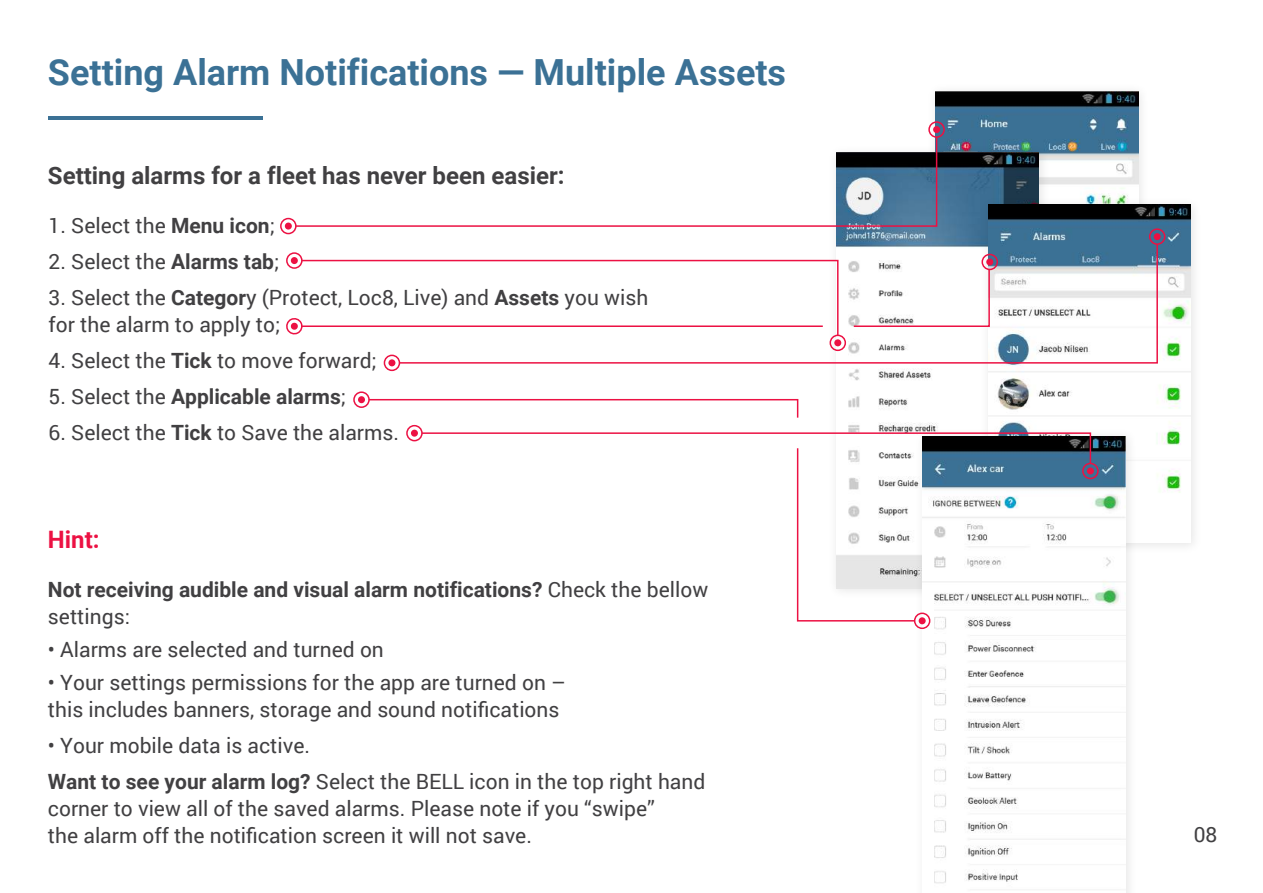
<style>
.page{position:relative;width:1263px;height:893px;background:#fff}
.page>*{position:absolute;margin:0;border:0;box-sizing:border-box;transform-origin:0 0}
.t1{font:700 36px "Roboto";color:#3b7195}
.t2{font:700 24px "Roboto";color:#414042}
.t3{font:700 24px "Roboto";color:#ec1143}
.t4{font:21px/27px "Roboto";color:#414042}
.t5{font:700 21px/27px "Roboto";color:#414042}
.s1{font-weight:700}
.s2{font-weight:400}
</style>
<div class="page">
<img style="left:928px;top:91px;width:213px;height:102px">
<img style="left:936px;top:92px;width:202px;height:101px">
<img style="left:938px;top:140px;width:116px;height:53px">
<img style="left:836px;top:152px;width:202px;height:280px">
<img style="left:975px;top:193px;width:219px;height:353px">
<img style="left:988px;top:205px;width:202px;height:338px">
<img style="left:910px;top:424px;width:232px;height:469px">
<img style="left:923px;top:436px;width:203px;height:457px">
<div style="left:285px;top:223px;width:7px;height:7px;background:#ec1143;border-radius:50%"></div>
<div style="left:280px;top:218px;width:17px;height:16px;border:2px solid #ec1143;border-radius:50%"></div>
<div style="left:388px;top:359px;width:7px;height:7px;background:#ec1143;border-radius:50%"></div>
<div style="left:384px;top:355px;width:16px;height:16px;border:2px solid #ec1143;border-radius:50%"></div>
<div style="left:291px;top:257px;width:7px;height:7px;background:#ec1143;border-radius:50%"></div>
<div style="left:286px;top:252px;width:17px;height:17px;border:2px solid #ec1143;border-radius:50%"></div>
<div style="left:358px;top:396px;width:7px;height:7px;background:#ec1143;border-radius:50%"></div>
<div style="left:353px;top:391px;width:17px;height:17px;border:2px solid #ec1143;border-radius:50%"></div>
<div style="left:411px;top:430px;width:7px;height:7px;background:#ec1143;border-radius:50%"></div>
<div style="left:406px;top:425px;width:17px;height:16px;border:2px solid #ec1143;border-radius:50%"></div>
<div style="left:933px;top:126px;width:7px;height:7px;background:#ec1143;border-radius:50%"></div>
<div style="left:928px;top:121px;width:17px;height:17px;border:2px solid #ec1143;border-radius:50%"></div>
<div style="left:1154px;top:233px;width:7px;height:7px;background:#ec1143;border-radius:50%"></div>
<div style="left:1149px;top:228px;width:16px;height:17px;border:2px solid #ec1143;border-radius:50%"></div>
<div style="left:919px;top:617px;width:7px;height:7px;background:#ec1143;border-radius:50%"></div>
<div style="left:914px;top:613px;width:16px;height:16px;border:2px solid #ec1143;border-radius:50%"></div>
<div style="left:1082px;top:463px;width:17px;height:16px;border:2px solid #ec1143;border-radius:50%"></div>
<svg style="left:367px;top:398px;width:432px;height:20px"></svg>
<svg style="left:420px;top:432px;width:672px;height:190px"></svg>
<svg style="left:398px;top:243px;width:761px;height:121px"></svg>
<svg style="left:852px;top:268px;width:139px;height:60px"></svg>
<svg style="left:286px;top:259px;width:553px;height:78px"></svg>
<hr style="left:302px;top:325px;width:521px;height:2px;background:#ec1143">
<svg style="left:294px;top:136px;width:644px;height:92px"></svg>
<hr style="left:49px;top:116px;width:214px;height:3px;background:#3b7195">
<h1 class="t1" style="left:48px;top:47px;width:740px">Setting Alarm Notifications — Multiple Assets</h1>
<p class="t2" style="left:48px;top:158px;width:518px">Setting alarms for a fleet has never been easier:</p>
<p class="t4" style="left:49px;top:211px;width:228px">1. Select the <span class="s1">Menu icon</span>;</p>
<p class="t4" style="left:49px;top:247px;width:232px">2. Select the <span class="s1">Alarms tab</span>;</p>
<p class="t4" style="left:49px;top:283px;width:601px">3. Select the <span class="s1">Categor</span>y (Protect, Loc8, Live) and <span class="s1">Assets</span> you wish for the alarm to apply to;</p>
<p class="t4" style="left:49px;top:346px;width:330px">4. Select the <span class="s1">Tick</span> to move forward;</p>
<p class="t5" style="left:49px;top:382px;width:299px"><span class="s2">5. Select the</span> Applicable alarms<span class="s2">;</span></p>
<p class="t4" style="left:49px;top:418px;width:352px">6. Select the <span class="s1">Tick</span> to Save the alarms.</p>
<p class="t3" style="left:48px;top:523px;width:53px">Hint:</p>
<p class="t5" style="left:48px;top:575px;width:662px">Not receiving audible and visual alarm notifications? <span class="s2">Check the bellow settings:</span></p>
<p class="t4" style="left:48px;top:635px;width:337px">• Alarms are selected and turned on</p>
<p class="t4" style="left:48px;top:668px;width:519px">• Your settings permissions for the app are turned on – this includes banners, storage and sound notifications</p>
<p class="t4" style="left:48px;top:727px;width:659px;line-height:36px">• Your mobile data is active.<br><span class="s1">Want to see your alarm log?</span> Select the BELL icon in the top right hand</p>
<p class="t4" style="left:48px;top:794px;width:608px">corner to view all of the saved alarms. Please note if you “swipe” the alarm off the notification screen it will not save.</p>
<p class="t4" style="left:1194px;top:820px;width:25px">08</p>
</div>
